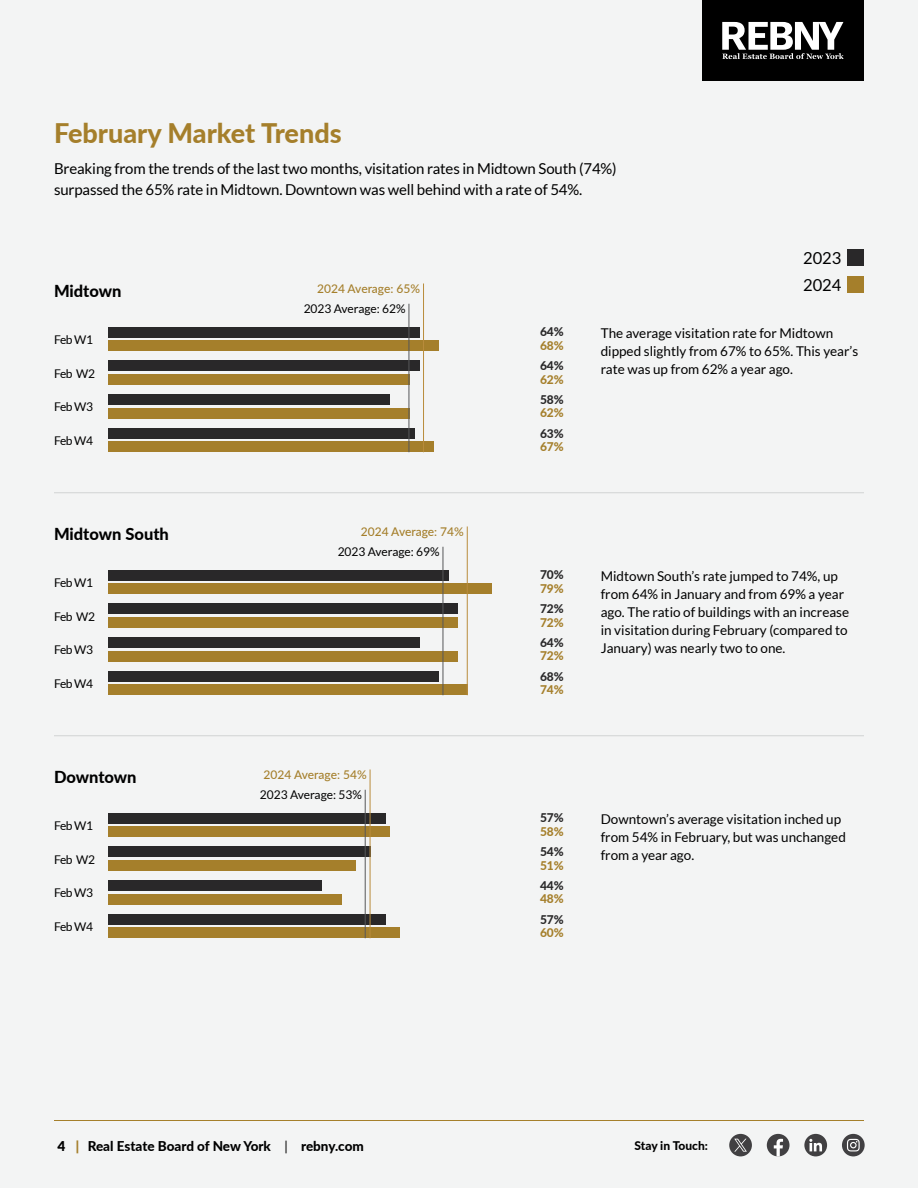
<style>
.page{position:relative;width:918px;height:1188px;background:#f3f4f4}
.page>*{position:absolute;margin:0;border:0;box-sizing:border-box;transform-origin:0 0}
.t1{font:800 27px "Lato";color:#a57f2b}
.t2{font:800 16.5px "Lato";color:#000}
.t3{font:16.5px "Lato";color:#000}
.t4{font:15px/21px "Lato";letter-spacing:-.01em;color:#000}
.t5{font:13.5px/18px "Lato";color:#000}
.t6{font:800 13.5px "Lato";letter-spacing:-.005em;color:#000}
.t7{font:12px "Lato";letter-spacing:-.03em;color:#000}
.t8{font:500 12px "Lato";color:#a57f2b}
.t9{font:12px "Lato";color:#000}
.t10{font:800 12px "Lato";color:#292829}
.t11{font:800 12px "Lato";color:#a57f2b}
.t12{font:800 12px "Lato";color:#000}
.s1{font-weight:900}
.s2{font-weight:900;color:#a57f2b}
.s3{font-weight:400}
</style>
<div class="page">
<hr style="left:54px;top:1120px;width:810px;height:1px;background:#a57f2b">
<div style="left:804px;top:1134px;width:23px;height:22px;background:#414042;border-radius:50%"></div>
<svg style="left:809px;top:1139px;width:13px;height:12px"></svg>
<div style="left:842px;top:1134px;width:23px;height:22px;background:#414042;border-radius:50%"></div>
<svg style="left:847px;top:1139px;width:13px;height:12px"></svg>
<div style="left:767px;top:1134px;width:23px;height:22px;background:#414042;border-radius:50%"></div>
<svg style="left:774px;top:1139px;width:9px;height:18px"></svg>
<div style="left:729px;top:1134px;width:23px;height:22px;background:#414042;border-radius:50%"></div>
<svg style="left:734px;top:1139px;width:13px;height:13px"></svg>
<div style="left:108px;top:671px;width:330px;height:11px;background:#292829"></div>
<div style="left:108px;top:684px;width:360px;height:11px;background:#a57f2b"></div>
<div style="left:108px;top:637px;width:311px;height:11px;background:#292829"></div>
<div style="left:108px;top:651px;width:350px;height:11px;background:#a57f2b"></div>
<div style="left:108px;top:603px;width:350px;height:11px;background:#292829"></div>
<div style="left:108px;top:617px;width:350px;height:11px;background:#a57f2b"></div>
<div style="left:108px;top:570px;width:340px;height:10px;background:#292829"></div>
<div style="left:108px;top:583px;width:384px;height:11px;background:#a57f2b"></div>
<div style="left:108px;top:428px;width:306px;height:11px;background:#292829"></div>
<div style="left:108px;top:441px;width:326px;height:11px;background:#a57f2b"></div>
<div style="left:108px;top:394px;width:282px;height:11px;background:#292829"></div>
<div style="left:108px;top:408px;width:301px;height:10px;background:#a57f2b"></div>
<div style="left:108px;top:360px;width:311px;height:11px;background:#292829"></div>
<div style="left:108px;top:374px;width:301px;height:11px;background:#a57f2b"></div>
<div style="left:108px;top:327px;width:311px;height:11px;background:#292829"></div>
<div style="left:108px;top:340px;width:330px;height:11px;background:#a57f2b"></div>
<div style="left:108px;top:914px;width:277px;height:11px;background:#292829"></div>
<div style="left:108px;top:927px;width:292px;height:11px;background:#a57f2b"></div>
<div style="left:108px;top:880px;width:214px;height:11px;background:#292829"></div>
<div style="left:108px;top:894px;width:233px;height:10px;background:#a57f2b"></div>
<div style="left:108px;top:846px;width:262px;height:11px;background:#292829"></div>
<div style="left:108px;top:860px;width:248px;height:11px;background:#a57f2b"></div>
<div style="left:108px;top:813px;width:277px;height:11px;background:#292829"></div>
<div style="left:108px;top:826px;width:282px;height:11px;background:#a57f2b"></div>
<div style="left:702px;top:0;width:162px;height:81px;background:#000"></div>
<svg style="left:722px;top:22px;width:122px;height:37px"></svg>
<hr style="left:54px;top:492px;width:810px;height:1px;background:#d1d3d4">
<hr style="left:54px;top:735px;width:810px;height:1px;background:#d1d3d4">
<div style="left:848px;top:277px;width:16px;height:16px;background:#a57f2b"></div>
<div style="left:848px;top:250px;width:16px;height:16px;background:#292829"></div>
<hr style="left:423px;top:283px;width:1px;height:169px;background:#b98c3c">
<hr style="left:409px;top:304px;width:1px;height:148px;background:#565759">
<hr style="left:370px;top:769px;width:1px;height:169px;background:#b98c3c">
<hr style="left:365px;top:790px;width:1px;height:148px;background:#565759">
<hr style="left:467px;top:526px;width:1px;height:169px;background:#b98c3c">
<hr style="left:443px;top:547px;width:1px;height:148px;background:#565759">
<h1 class="t1" style="left:54px;top:113px;width:289px">February Market Trends</h1>
<p class="t4" style="left:54px;top:158px;width:564px">Breaking from the trends of the last two months, visitation rates in Midtown South (74%) surpassed the 65% rate in Midtown. Downtown was well behind with a rate of 54%.</p>
<p class="t2" style="left:54px;top:279px;width:69px">Midtown</p>
<p class="t8" style="left:317px;top:280px;width:105px">2024 Average: 65%</p>
<p class="t9" style="left:304px;top:302px;width:103px">2023 Average: 62%</p>
<p class="t3" style="left:803px;top:249px;width:40px">2023</p>
<p class="t3" style="left:803px;top:276px;width:40px">2024</p>
<p class="t7" style="left:54px;top:333px;width:41px">Feb W1</p>
<p class="t7" style="left:54px;top:367px;width:43px">Feb W2</p>
<p class="t7" style="left:54px;top:400px;width:41px">Feb W3</p>
<p class="t7" style="left:54px;top:434px;width:41px">Feb W4</p>
<p class="t2" style="left:54px;top:522px;width:116px">Midtown South</p>
<p class="t7" style="left:54px;top:576px;width:41px">Feb W1</p>
<p class="t7" style="left:54px;top:610px;width:43px">Feb W2</p>
<p class="t7" style="left:54px;top:643px;width:41px">Feb W3</p>
<p class="t7" style="left:54px;top:677px;width:41px">Feb W4</p>
<p class="t2" style="left:54px;top:765px;width:84px">Downtown</p>
<p class="t7" style="left:54px;top:819px;width:41px">Feb W1</p>
<p class="t7" style="left:54px;top:853px;width:43px">Feb W2</p>
<p class="t7" style="left:54px;top:886px;width:41px">Feb W3</p>
<p class="t7" style="left:54px;top:920px;width:41px">Feb W4</p>
<p class="t8" style="left:361px;top:523px;width:105px">2024 Average: 74%</p>
<p class="t9" style="left:338px;top:545px;width:103px">2023 Average: 69%</p>
<p class="t8" style="left:264px;top:766px;width:105px">2024 Average: 54%</p>
<p class="t9" style="left:260px;top:788px;width:103px">2023 Average: 53%</p>
<p class="t10" style="left:540px;top:323px;width:25px">64%</p>
<p class="t11" style="left:540px;top:337px;width:25px">68%</p>
<p class="t10" style="left:540px;top:357px;width:25px">64%</p>
<p class="t11" style="left:540px;top:370px;width:25px">62%</p>
<p class="t10" style="left:540px;top:391px;width:25px">58%</p>
<p class="t11" style="left:540px;top:404px;width:25px">62%</p>
<p class="t10" style="left:540px;top:424px;width:25px">63%</p>
<p class="t11" style="left:540px;top:438px;width:25px">67%</p>
<p class="t5" style="left:601px;top:324px;width:259px">The average visitation rate for Midtown dipped slightly from 67% to 65%. This year’s rate was up from 62% a year ago.</p>
<p class="t10" style="left:540px;top:566px;width:25px">70%</p>
<p class="t11" style="left:540px;top:580px;width:25px">79%</p>
<p class="t10" style="left:540px;top:600px;width:25px">72%</p>
<p class="t11" style="left:540px;top:613px;width:25px">72%</p>
<p class="t10" style="left:540px;top:634px;width:25px">64%</p>
<p class="t11" style="left:540px;top:647px;width:25px">72%</p>
<p class="t10" style="left:540px;top:667px;width:25px">68%</p>
<p class="t11" style="left:540px;top:681px;width:25px">74%</p>
<p class="t5" style="left:601px;top:567px;width:250px">Midtown South’s rate jumped to 74%, up from 64% in January and from 69% a year ago. The ratio of buildings with an increase in visitation during February (compared to January) was nearly two to one.</p>
<p class="t10" style="left:540px;top:809px;width:25px">57%</p>
<p class="t11" style="left:540px;top:823px;width:25px">58%</p>
<p class="t10" style="left:540px;top:843px;width:25px">54%</p>
<p class="t11" style="left:540px;top:856px;width:25px">51%</p>
<p class="t10" style="left:540px;top:877px;width:25px">44%</p>
<p class="t11" style="left:540px;top:890px;width:25px">48%</p>
<p class="t10" style="left:540px;top:910px;width:25px">57%</p>
<p class="t11" style="left:540px;top:924px;width:25px">60%</p>
<p class="t5" style="left:601px;top:810px;width:247px">Downtown’s average visitation inched up from 54% in February, but was unchanged from a year ago.</p>
<p class="t6" style="left:57px;top:1136px;width:308px"><span class="s1">4</span> <span class="s2">|</span> Real Estate Board of New York <span class="s3">|</span> rebny.com</p>
<p class="t12" style="left:634px;top:1136px;width:75px">Stay in Touch:</p>
</div>
